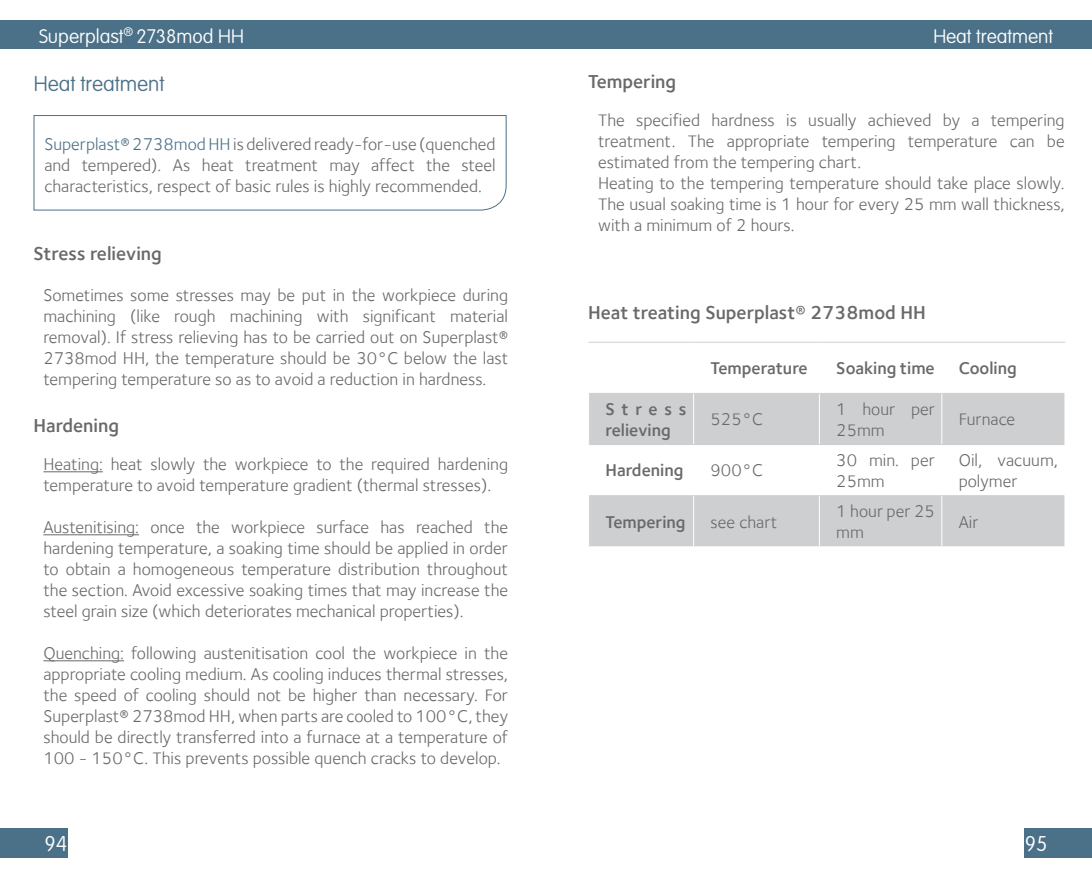
<style>
.page{position:relative;width:1092px;height:893px;background:#fff}
.page>*{position:absolute;margin:0;border:0;box-sizing:border-box;transform-origin:0 0}
.Titres_généraux{font:100 21px "VAG Rounded Std";color:#4b7189}
.t1{font:100 21px "VAG Rounded Std";color:#fff}
.Titres_généraux-2{font:600 19.25px "Foundry Sterling";color:#69696c}
.Titre_chapitre{font:100 19.25px "VAG Rounded Std";color:#fff}
.Texte{font:17.5px/21px "Foundry Sterling";color:#69696c;text-align:justify}
.Texte-2{font:600 17.5px/21px "Foundry Sterling";color:#69696c}
.s1{color:#4b7189}
</style>
<div class="page">
<div style="left:0;top:21px;width:545px;height:28px;background:#4b7189"></div>
<div style="left:545px;top:21px;width:546px;height:28px;background:#4b7189"></div>
<div style="left:0;top:828px;width:67px;height:30px;background:#4b7189"></div>
<div style="left:1024px;top:828px;width:67px;height:30px;background:#4b7189"></div>
<svg style="left:33px;top:115px;width:474px;height:96px"></svg>
<hr style="left:43px;top:471px;width:60px;height:1px;background:#69696c">
<hr style="left:43px;top:534px;width:96px;height:1px;background:#69696c">
<hr style="left:43px;top:660px;width:81px;height:1px;background:#69696c">
<svg style="left:589px;top:394px;width:475px;height:152px;fill:#cecfd1"></svg>
<hr style="left:588px;top:342px;width:105px;height:1px;background:#cecfd1">
<hr style="left:693px;top:342px;width:126px;height:1px;background:#cecfd1">
<hr style="left:819px;top:342px;width:122px;height:1px;background:#cecfd1">
<hr style="left:941px;top:342px;width:124px;height:1px;background:#cecfd1">
<hr style="left:589px;top:393px;width:104px;height:1px;background:#cecfd1">
<hr style="left:693px;top:393px;width:126px;height:1px;background:#cecfd1">
<hr style="left:819px;top:393px;width:122px;height:1px;background:#cecfd1">
<hr style="left:941px;top:393px;width:123px;height:1px;background:#cecfd1">
<hr style="left:589px;top:444px;width:104px;height:1px;background:#cecfd1">
<hr style="left:693px;top:444px;width:126px;height:1px;background:#cecfd1">
<hr style="left:819px;top:444px;width:122px;height:1px;background:#cecfd1">
<hr style="left:941px;top:444px;width:123px;height:1px;background:#cecfd1">
<hr style="left:589px;top:495px;width:104px;height:1px;background:#cecfd1">
<hr style="left:693px;top:495px;width:126px;height:1px;background:#cecfd1">
<hr style="left:819px;top:495px;width:122px;height:1px;background:#cecfd1">
<hr style="left:941px;top:495px;width:123px;height:1px;background:#cecfd1">
<hr style="left:693px;top:394px;width:1px;height:50px;background:#fff">
<hr style="left:818px;top:394px;width:1px;height:50px;background:#fff">
<hr style="left:941px;top:394px;width:1px;height:50px;background:#fff">
<hr style="left:693px;top:445px;width:1px;height:50px;background:#fff">
<hr style="left:818px;top:445px;width:1px;height:50px;background:#fff">
<hr style="left:941px;top:445px;width:1px;height:50px;background:#fff">
<hr style="left:693px;top:496px;width:1px;height:50px;background:#fff">
<hr style="left:818px;top:496px;width:1px;height:50px;background:#fff">
<hr style="left:941px;top:496px;width:1px;height:50px;background:#fff">
<p class="Titre_chapitre" style="left:39px;top:25px;width:206px">Superplast<sup>®</sup> 2738mod HH</p>
<p class="Titres_généraux" style="left:34px;top:71px;width:132px">Heat treatment</p>
<p class="Texte" style="left:44px;top:133px;width:452px"><span class="s1">Superplast® 2738mod HH</span> is delivered ready-for-use (quenched and tempered). As heat treatment may affect the steel characteristics, respect of basic rules is highly recommended.</p>
<p class="Titres_généraux-2" style="left:34px;top:242px;width:130px">Stress relieving</p>
<p class="Texte" style="left:43px;top:284px;width:466px">Sometimes some stresses may be put in the workpiece during machining (like rough machining with significant material removal). If stress relieving has to be carried out on Superplast® 2738mod HH, the temperature should be 30°C below the last tempering temperature so as to avoid a reduction in hardness.</p>
<p class="Titres_généraux-2" style="left:33px;top:414px;width:87px">Hardening</p>
<p class="Texte" style="left:43px;top:454px;width:466px">Heating: heat slowly the workpiece to the required hardening temperature to avoid temperature gradient (thermal stresses).</p>
<p class="Texte" style="left:43px;top:517px;width:466px">Austenitising: once the workpiece surface has reached the hardening temperature, a soaking time should be applied in order to obtain a homogeneous temperature distribution throughout the section. Avoid excessive soaking times that may increase the steel grain size (which deteriorates mechanical properties).</p>
<p class="Texte" style="left:43px;top:643px;width:466px">Quenching: following austenitisation cool the workpiece in the appropriate cooling medium. As cooling induces thermal stresses, the speed of cooling should not be higher than necessary. For Superplast® 2738mod HH, when parts are cooled to 100°C, they should be directly transferred into a furnace at a temperature of 100 - 150°C. This prevents possible quench cracks to develop.</p>
<p class="Titre_chapitre" style="left:933px;top:25px;width:121px">Heat treatment</p>
<p class="Titres_généraux-2" style="left:588px;top:70px;width:89px">Tempering</p>
<p class="Texte" style="left:598px;top:110px;width:468px">The specified hardness is usually achieved by a tempering treatment. The appropriate tempering temperature can be estimated from the tempering chart.</p>
<p class="Texte" style="left:598px;top:173px;width:468px">Heating to the tempering temperature should take place slowly.<br>The usual soaking time is 1 hour for every 25 mm wall thickness, with a minimum of 2 hours.</p>
<p class="Titres_généraux-2" style="left:588px;top:301px;width:339px">Heat treating Superplast® 2738mod HH</p>
<p class="Texte-2" style="left:710px;top:358px;width:99px">Temperature</p>
<p class="Texte-2" style="left:836px;top:358px;width:100px">Soaking time</p>
<p class="Texte-2" style="left:958px;top:358px;width:60px">Cooling</p>
<p class="Texte-2" style="left:605px;top:398px;width:83px">Stress relieving</p>
<p class="Texte" style="left:710px;top:409px;width:54px">525°C</p>
<p class="Texte" style="left:836px;top:398px;width:100px">1 hour per<br>25mm</p>
<p class="Texte" style="left:958px;top:409px;width:58px">Furnace</p>
<p class="Texte-2" style="left:605px;top:460px;width:79px">Hardening</p>
<p class="Texte" style="left:710px;top:460px;width:54px">900°C</p>
<p class="Texte" style="left:836px;top:449px;width:100px">30 min. per<br>25mm</p>
<p class="Texte" style="left:958px;top:449px;width:101px">Oil, vacuum, polymer</p>
<p class="Texte-2" style="left:605px;top:511px;width:81px">Tempering</p>
<p class="Texte" style="left:710px;top:511px;width:68px">see chart</p>
<p class="Texte" style="left:836px;top:501px;width:100px">1 hour per 25 mm</p>
<p class="Texte" style="left:958px;top:511px;width:21px">Air</p>
<p class="t1" style="left:44px;top:832px;width:24px">94</p>
<p class="t1" style="left:1024px;top:832px;width:24px">95</p>
</div>
